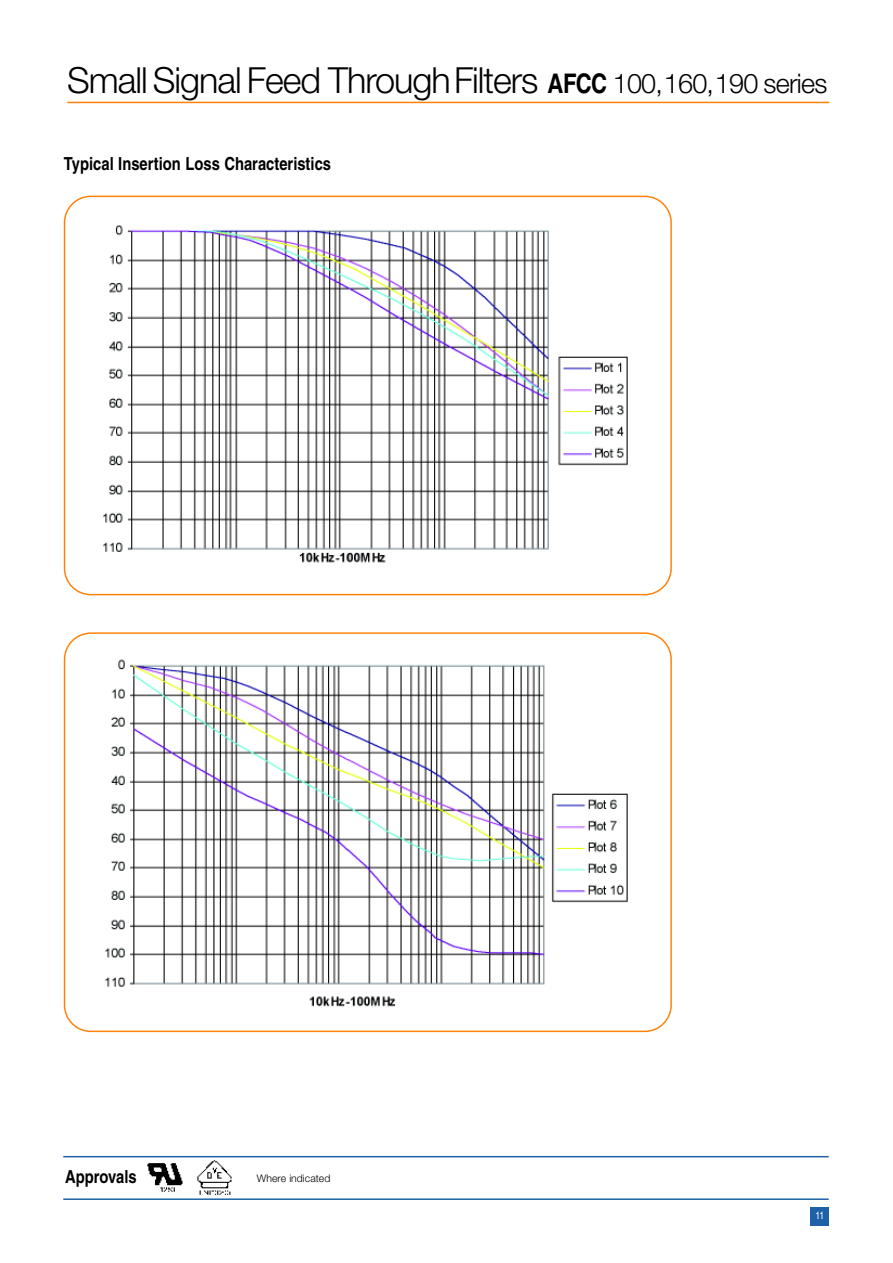
<style>
.page{position:relative;width:893px;height:1263px;background:#fff}
.page>*{position:absolute;margin:0;border:0;box-sizing:border-box;transform-origin:0 0}
.t1{font:300 36px "Helvetica Neue";letter-spacing:-.03em;color:#000}
.t2{font:700 condensed 18px "Helvetica";color:#000}
.t3{font:300 10.5px "Helvetica Neue";color:#000}
.t4{font:condensed 10.5px "Helvetica";color:#fff}
.s1{font-family:"Helvetica";font-weight:700;font-stretch:condensed;font-size:27px}
.s2{font-size:27px}
</style>
<div class="page">
<div style="left:811px;top:1207px;width:18px;height:18px;background:#1f61a9"></div>
<hr style="left:63px;top:1156px;width:766px;height:1px;background:#1f61a9">
<hr style="left:63px;top:1198px;width:766px;height:2px;background:#1f61a9">
<hr style="left:67px;top:102px;width:762px;height:1px;background:#ff8209">
<img style="left:147px;top:1163px;width:36px;height:29px">
<img style="left:197px;top:1160px;width:35px;height:35px">
<svg style="left:64px;top:196px;width:608px;height:399px"></svg>
<svg style="left:64px;top:632px;width:608px;height:400px"></svg>
<p class="t1" style="left:67px;top:67px;width:761px">Small Signal Feed ThroughFilters <span class="s1">AFCC</span> <span class="s2">100,160,190 series</span></p>
<p class="t2" style="left:64px;top:157px;width:269px">Typical Insertion Loss Characteristics</p>
<p class="t2" style="left:65px;top:1170px;width:73px">Approvals</p>
<p class="t3" style="left:257px;top:1174px;width:75px">Where indicated</p>
<p class="t4" style="left:815px;top:1212px;width:10px">11</p>
</div>
